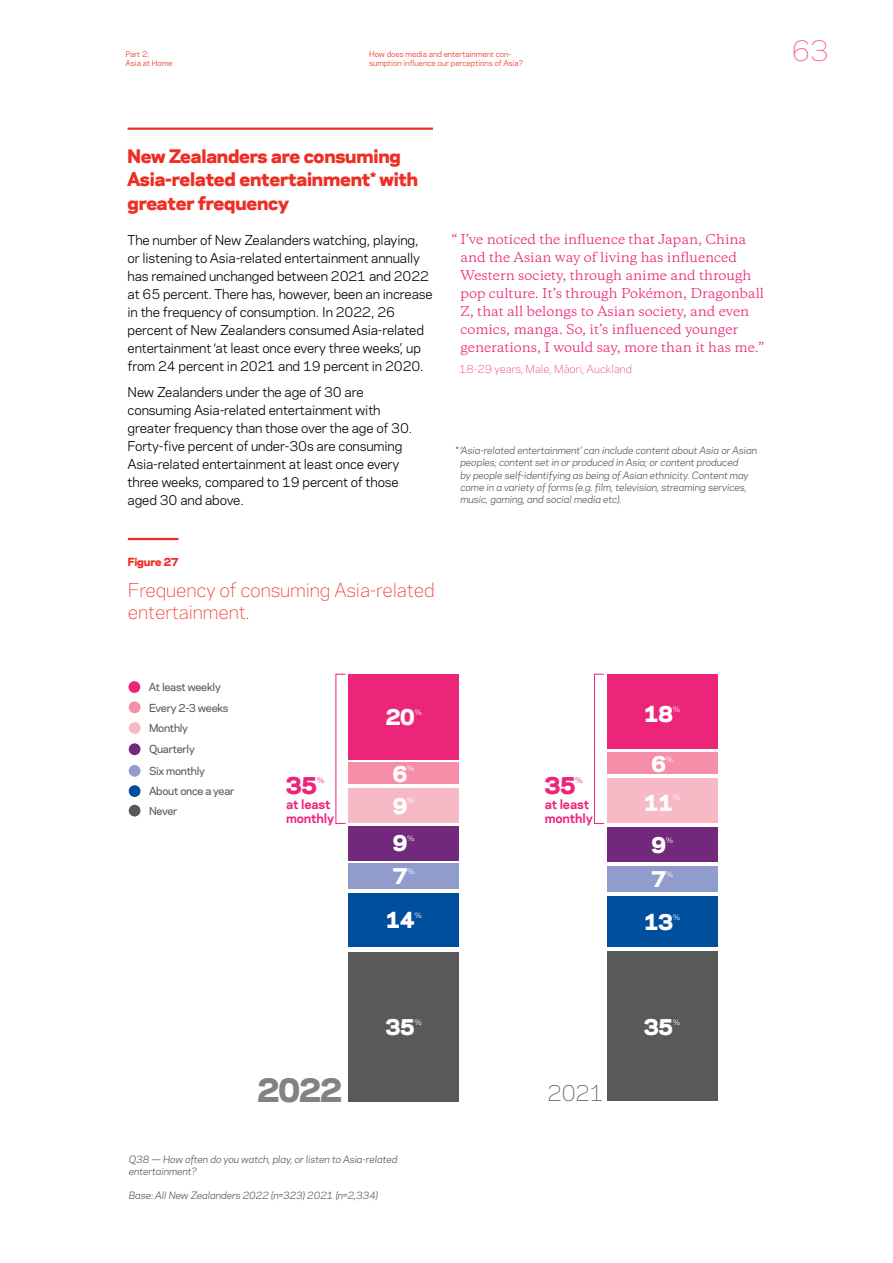
<style>
.page{position:relative;width:893px;height:1263px;background:#fff}
.page>*{position:absolute;margin:0;border:0;box-sizing:border-box;transform-origin:0 0}
.t1{font:800 30.9px "Galaxie Polaris";color:#808285}
.t2{font:300 27px "Galaxie Polaris";color:#f16d96}
.t3{font:800 22.2px "Galaxie Polaris";color:#ed257a}
.t4{font:800 20.85px "Galaxie Polaris";letter-spacing:-.01em;color:#fff}
.t5{font:300 20.85px "Galaxie Polaris";color:#58595b}
.t6{font:300 18px/22.5px "Galaxie Polaris";letter-spacing:-.01em;color:#ee2e24}
.t7{font:800 17.55px/23.4px "Galaxie Polaris";letter-spacing:-.01em;color:#ee2e24}
.t8{font:12.75px/18px "Galaxie Polaris";letter-spacing:-.01em;color:#000}
.t9{font:12.75px/18px "Copernicus";color:#ed257a}
.t10{font:700 12.15px/13.8px "Galaxie Polaris";letter-spacing:-.01em;color:#ed257a}
.t11{font:300 10.5px "Galaxie Polaris";color:#ed257a}
.t12{font:800 10.5px "Galaxie Polaris";letter-spacing:-.01em;color:#ee2e24}
.t13{font:500 10.35px "Galaxie Polaris";letter-spacing:-.025em;color:#58595b}
.t14{font:italic 9.45px/12.1px "Galaxie Polaris";letter-spacing:-.01em;color:#58595b}
.t15{font:7.5px/9.8px "Galaxie Polaris";color:#ee2e24}
.t16{font:7.35px "Galaxie Polaris";color:#ed257a}
.t17{font:7.05px "Galaxie Polaris";color:#fff}
</style>
<div class="page">
<hr style="left:128px;top:128px;width:305px;height:2px;background:#ee2e24">
<hr style="left:128px;top:538px;width:50px;height:2px;background:#ee2e24">
<div style="left:607px;top:674px;width:110px;height:74px;background:#ed257a"></div>
<div style="left:349px;top:674px;width:110px;height:85px;background:#ed257a"></div>
<div style="left:607px;top:753px;width:110px;height:21px;background:#f48ea9"></div>
<div style="left:349px;top:762px;width:110px;height:22px;background:#f48ea9"></div>
<div style="left:607px;top:779px;width:110px;height:44px;background:#f8b9c7"></div>
<div style="left:349px;top:788px;width:110px;height:35px;background:#f8b9c7"></div>
<div style="left:607px;top:827px;width:110px;height:35px;background:#72297c"></div>
<div style="left:349px;top:826px;width:110px;height:34px;background:#72297c"></div>
<div style="left:607px;top:866px;width:110px;height:26px;background:#909dcc"></div>
<div style="left:349px;top:863px;width:110px;height:26px;background:#909dcc"></div>
<div style="left:607px;top:896px;width:110px;height:51px;background:#004f9d"></div>
<div style="left:349px;top:893px;width:110px;height:54px;background:#004f9d"></div>
<div style="left:607px;top:951px;width:110px;height:150px;background:#58595b"></div>
<div style="left:349px;top:952px;width:110px;height:150px;background:#58595b"></div>
<div style="left:129px;top:805px;width:12px;height:11px;background:#58595b;border-radius:50%"></div>
<div style="left:129px;top:785px;width:12px;height:12px;background:#004f9d;border-radius:50%"></div>
<div style="left:129px;top:765px;width:12px;height:12px;background:#909dcc;border-radius:50%"></div>
<div style="left:129px;top:743px;width:12px;height:12px;background:#72297c;border-radius:50%"></div>
<div style="left:129px;top:722px;width:12px;height:12px;background:#f8b9c7;border-radius:50%"></div>
<div style="left:129px;top:701px;width:12px;height:12px;background:#f48ea9;border-radius:50%"></div>
<div style="left:128px;top:681px;width:12px;height:12px;background:#ed257a;border-radius:50%"></div>
<div style="left:594px;top:674px;width:10px;height:150px;border:1px solid #ed257a"></div>
<p class="t15" style="left:126px;top:48px;width:48px">Part 2:<br>Asia at Home</p>
<p class="t15" style="left:369px;top:48px;width:155px">How does media and entertainment con&shy;sumption influence our perceptions of Asia?</p>
<h2 class="t2" style="left:791px;top:30px;width:39px">63</h2>
<h3 class="t7" style="left:128px;top:143px;width:292px">New Zealanders are consuming<br>Asia-related entertainment* with greater frequency</h3>
<p class="t8" style="left:128px;top:230px;width:307px">The number of New Zealanders watching, playing, or listening to Asia-related entertainment annually has remained unchanged between 2021 and 2022 at 65 percent. There has, however, been an increase in the frequency of consumption. In 2022, 26 percent of New Zealanders consumed Asia-related entertainment ‘at least once every three weeks’, up from 24 percent in 2021 and 19 percent in 2020.</p>
<p class="t8" style="left:128px;top:383px;width:286px">New Zealanders under the age of 30 are consuming Asia-related entertainment with greater frequency than those over the age of 30.<br>Forty-five percent of under-30s are consuming Asia-related entertainment at least once every three weeks, compared to 19 percent of those aged 30 and above.</p>
<p class="t9" style="left:460px;top:230px;width:305px;text-indent:-9px">“ I’ve noticed the influence that Japan, China and the Asian way of living has influenced Western society, through anime and through pop culture. It’s through Pokémon, Dragonball Z, that all belongs to Asian society, and even comics, manga. So, it’s influenced younger generations, I would say, more than it has me.”</p>
<p class="t11" style="left:459px;top:361px;width:175px">18-29 years, Male, Māori, Auckland</p>
<p class="t14" style="left:460px;top:444px;width:298px;text-indent:-5px">* ‘Asia-related entertainment’ can include content about Asia or Asian peoples; content set in or produced in Asia; or content produced<br>by people self-identifying as being of Asian ethnicity. Content may come in a variety of forms (e.g. film, television, streaming services, music, gaming, and social media etc).</p>
<p class="t12" style="left:128px;top:554px;width:52px">Figure 27</p>
<h3 class="t6" style="left:128px;top:577px;width:308px">Frequency of consuming Asia-related entertainment.</h3>
<p class="t13" style="left:149px;top:679px;width:74px">At least weekly</p>
<p class="t13" style="left:149px;top:700px;width:81px">Every 2-3 weeks</p>
<p class="t13" style="left:149px;top:720px;width:41px">Monthly</p>
<p class="t13" style="left:149px;top:742px;width:47px">Quarterly</p>
<p class="t13" style="left:149px;top:763px;width:57px">Six monthly</p>
<p class="t13" style="left:149px;top:783px;width:87px">About once a year</p>
<p class="t13" style="left:149px;top:803px;width:30px">Never</p>
<h3 class="t3" style="left:286px;top:769px;width:32px">35</h3>
<p class="t16" style="left:317px;top:774px;width:9px">%</p>
<p class="t10" style="left:286px;top:797px;width:50px">at least monthly</p>
<h3 class="t4" style="left:386px;top:701px;width:30px">20</h3>
<p class="t17" style="left:414px;top:707px;width:9px">%</p>
<h3 class="t4" style="left:393px;top:758px;width:16px">6</h3>
<p class="t17" style="left:407px;top:763px;width:9px">%</p>
<h3 class="t4" style="left:393px;top:790px;width:16px">9</h3>
<p class="t17" style="left:407px;top:795px;width:9px">%</p>
<h3 class="t4" style="left:393px;top:828px;width:16px">9</h3>
<p class="t17" style="left:407px;top:833px;width:9px">%</p>
<h3 class="t4" style="left:393px;top:861px;width:16px">7</h3>
<p class="t17" style="left:407px;top:866px;width:9px">%</p>
<h3 class="t4" style="left:386px;top:905px;width:30px">14</h3>
<p class="t17" style="left:414px;top:910px;width:9px">%</p>
<h3 class="t3" style="left:545px;top:769px;width:32px">35</h3>
<p class="t16" style="left:575px;top:774px;width:9px">%</p>
<p class="t10" style="left:545px;top:797px;width:50px">at least monthly</p>
<h3 class="t4" style="left:644px;top:698px;width:30px">18</h3>
<p class="t17" style="left:673px;top:704px;width:9px">%</p>
<h3 class="t4" style="left:651px;top:748px;width:16px">6</h3>
<p class="t17" style="left:666px;top:754px;width:9px">%</p>
<h3 class="t4" style="left:644px;top:787px;width:30px">11</h3>
<p class="t17" style="left:673px;top:792px;width:9px">%</p>
<h3 class="t4" style="left:651px;top:829px;width:16px">9</h3>
<p class="t17" style="left:666px;top:835px;width:9px">%</p>
<h3 class="t4" style="left:651px;top:864px;width:16px">7</h3>
<p class="t17" style="left:666px;top:869px;width:9px">%</p>
<h3 class="t4" style="left:644px;top:906px;width:30px">13</h3>
<p class="t17" style="left:673px;top:912px;width:9px">%</p>
<h3 class="t4" style="left:386px;top:1012px;width:30px">35</h3>
<p class="t17" style="left:414px;top:1017px;width:9px">%</p>
<h3 class="t4" style="left:644px;top:1012px;width:30px">35</h3>
<p class="t17" style="left:673px;top:1017px;width:9px">%</p>
<h1 class="t1" style="left:258px;top:1067px;width:86px">2022</h1>
<h3 class="t5" style="left:547px;top:1077px;width:58px">2021</h3>
<p class="t14" style="left:129px;top:1152px;width:270px">Q38 — How often do you watch, play, or listen to Asia-related entertainment?</p>
<p class="t14" style="left:129px;top:1189px;width:251px">Base: All New Zealanders 2022 (n=323) 2021 (n=2,334)</p>
</div>
